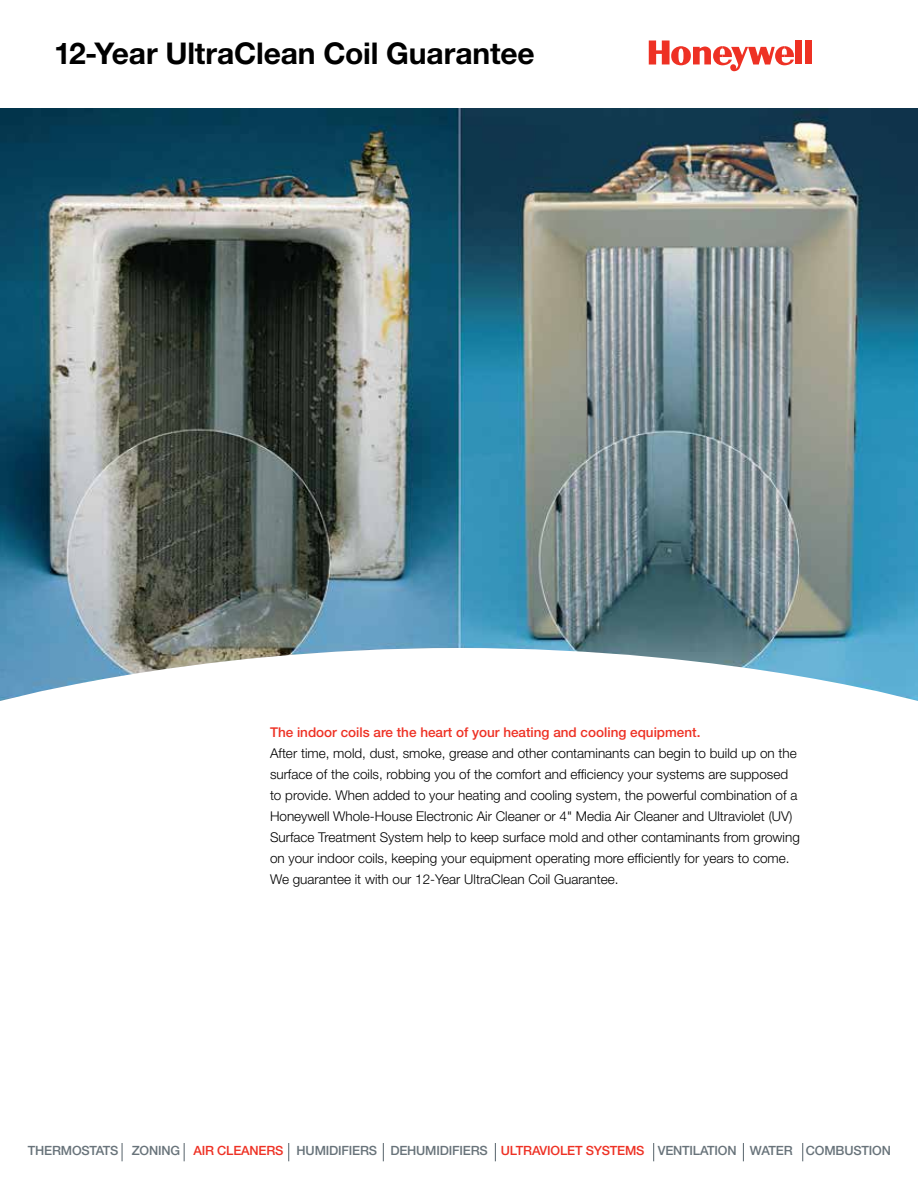
<style>
.page{position:relative;width:918px;height:1188px;background:#fff}
.page>*{position:absolute;margin:0;border:0;box-sizing:border-box;transform-origin:0 0}
.t1{font:700 30px "Helvetica Neue LT Std";letter-spacing:-.01em;color:#000}
.t2{font:300 13.5px/21px "Helvetica Neue LT Std";color:#000}
.t3{font:500 13.5px "Helvetica Neue LT Std";color:#ee3124}
.t4{font:500 12.75px "Helvetica Neue LT Std";letter-spacing:-.015em;color:#68737a}
.s1{color:#ee3124}
</style>
<div class="page">
<img style="left:0;top:108px;width:918px;height:540px">
<div style="left:796px;top:40px;width:6px;height:24px;background:#ee3124"></div>
<div style="left:805px;top:40px;width:7px;height:24px;background:#ee3124"></div>
<svg style="left:649px;top:40px;width:145px;height:31px"></svg>
<svg style="left:0;top:648px;width:918px;height:53px"></svg>
<svg style="left:122px;top:1143px;width:1px;height:18px"></svg>
<svg style="left:184px;top:1143px;width:1px;height:18px"></svg>
<svg style="left:288px;top:1143px;width:1px;height:18px"></svg>
<svg style="left:383px;top:1143px;width:1px;height:18px"></svg>
<svg style="left:495px;top:1143px;width:1px;height:18px"></svg>
<svg style="left:653px;top:1143px;width:1px;height:18px"></svg>
<svg style="left:743px;top:1143px;width:1px;height:18px"></svg>
<svg style="left:802px;top:1143px;width:1px;height:18px"></svg>
<h1 class="t1" style="left:54px;top:35px;width:482px">12-Year UltraClean Coil Guarantee</h1>
<p class="t3" style="left:270px;top:724px;width:432px">The indoor coils are the heart of your heating and cooling equipment.</p>
<p class="t2" style="left:270px;top:743px;width:531px">After time, mold, dust, smoke, grease and other contaminants can begin to build up on the surface of the coils, robbing you of the comfort and efficiency your systems are supposed to provide. When added to your heating and cooling system, the powerful combination of a Honeywell Whole-House Electronic Air Cleaner or 4" Media Air Cleaner and Ultraviolet (UV)<br>Surface Treatment System help to keep surface mold and other contaminants from growing on your indoor coils, keeping your equipment operating more efficiently for years to come.<br>We guarantee it with our 12-Year UltraClean Coil Guarantee.</p>
<p class="t4" style="left:28px;top:1143px;width:865px">THERMOSTATS ZONING <span class="s1">AIR CLEANERS</span> HUMIDIFIERS DEHUMIDIFIERS <span class="s1">ULTRAVIOLET SYSTEMS</span> VENTILATION WATER COMBUSTION</p>
</div>
